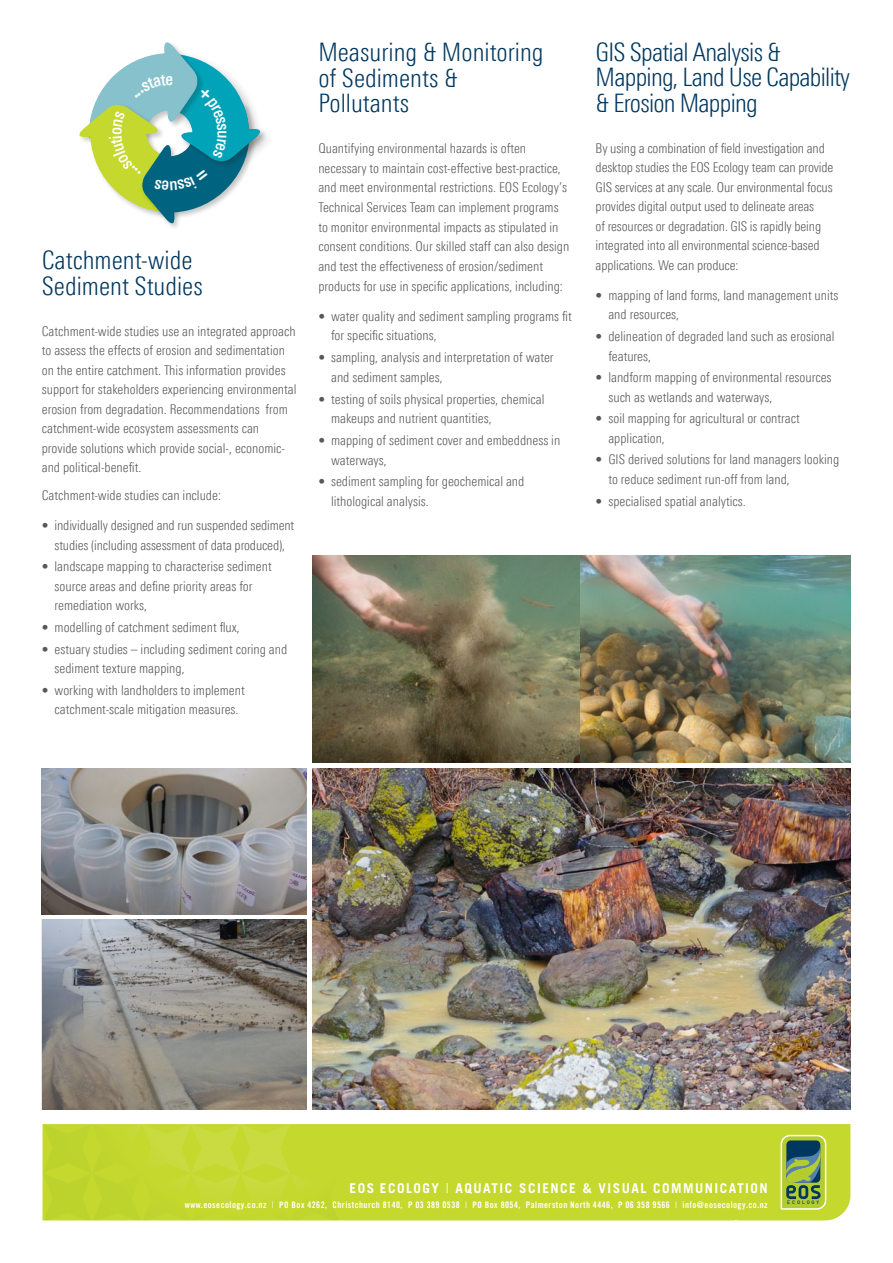
<style>
.page{position:relative;width:893px;height:1263px;background:#fff}
.page>*{position:absolute;margin:0;border:0;box-sizing:border-box;transform-origin:0 0}
.SUB2{font:300 25.5px/25.7px "Linotype Univers 320 Cn";color:#00375f}
.SUB2-2{font:300 25.5px/25.5px "Linotype Univers 320 Cn";letter-spacing:-.03em;color:#00375f}
.Body_Text_first{font:500 17.55px "Linotype Univers 520 Cn";color:#fff}
.xx{font:300 13.5px/19.5px "Linotype Univers 320 Cn";color:#57585a}
.body_bullets{font:300 13.5px/19.5px "Linotype Univers 320 Cn";color:#57585a}
.t1{font:700 13.5px "Trade Gothic LT Std";letter-spacing:.11em;color:#fff}
.t2{font:9px "Trade Gothic LT Com Bd Cn 20";letter-spacing:.05em;color:#fff}
.t3{font:500 4.8px "DIN";letter-spacing:.39em;color:#00375f}
.s1{font-weight:400}
.s2{font-family:"Trade Gothic LT Std"}
</style>
<div class="page">
<div style="left:339px;top:1124px;width:511px;height:96px;background:#c4d82d"></div>
<svg style="left:43px;top:1124px;width:296px;height:96px;background:#c3d731"></svg>
<svg style="left:780px;top:1134px;width:47px;height:77px;background:#87a659"></svg>
<img style="left:42px;top:768px;width:265px;height:146px">
<svg style="left:42px;top:919px;width:264px;height:191px;background:#8a8783"></svg>
<img style="left:313px;top:768px;width:537px;height:342px">
<img style="left:313px;top:556px;width:537px;height:207px">
<svg style="left:79px;top:42px;width:187px;height:186px"></svg>
<p class="Body_Text_first" style="left:166px;top:68px;width:9px">e</p>
<p class="SUB2" style="left:42px;top:247px;width:163px">Catchment-wide<br>Sediment Studies</p>
<p class="xx" style="left:42px;top:321px;width:256px">Catchment-wide studies use an integrated approach to assess the effects of erosion and sedimentation on the entire catchment. This information provides support for stakeholders experiencing environmental erosion from degradation. Recommendations from catchment-wide ecosystem assessments can provide solutions which provide social-, economic&shy;and political-benefit.</p>
<p class="xx" style="left:42px;top:486px;width:181px">Catchment-wide studies can include:</p>
<p class="body_bullets" style="left:42px;top:516px;width:254px;text-align:center">• individually designed and run suspended sediment studies (including assessment of data produced),</p>
<p class="body_bullets" style="left:55px;top:557px;width:219px;text-indent:-13px">• landscape mapping to characterise sediment source areas and define priority areas for remediation works,</p>
<p class="body_bullets" style="left:42px;top:617px;width:199px">• modelling of catchment sediment flux,</p>
<p class="body_bullets" style="left:55px;top:639px;width:234px;text-indent:-13px">• estuary studies – including sediment coring and sediment texture mapping,</p>
<p class="body_bullets" style="left:42px;top:680px;width:204px;text-align:center">• working with landholders to implement catchment-scale mitigation measures.</p>
<p class="SUB2" style="left:318px;top:39px;width:227px">Measuring &amp; Monitoring of Sediments &amp;<br>Pollutants</p>
<p class="xx" style="left:318px;top:138px;width:252px">Quantifying environmental hazards is often necessary to maintain cost-effective best-practice, and meet environmental restrictions. EOS Ecology’s Technical Services Team can implement programs to monitor environmental impacts as stipulated in consent conditions. Our skilled staff can also design and test the effectiveness of erosion/sediment products for use in specific applications, including:</p>
<p class="body_bullets" style="left:331px;top:306px;width:242px;text-indent:-13px">• water quality and sediment sampling programs fit for specific situations,</p>
<p class="body_bullets" style="left:331px;top:348px;width:224px;text-indent:-13px">• sampling, analysis and interpretation of water and sediment samples,</p>
<p class="body_bullets" style="left:331px;top:389px;width:215px;text-indent:-13px">• testing of soils physical properties, chemical makeups and nutrient quantities,</p>
<p class="body_bullets" style="left:331px;top:430px;width:231px;text-indent:-13px">• mapping of sediment cover and embeddness in waterways,</p>
<p class="body_bullets" style="left:331px;top:472px;width:195px;text-indent:-13px">• sediment sampling for geochemical and lithological analysis.</p>
<p class="SUB2-2" style="left:596px;top:39px;width:256px">GIS Spatial Analysis &amp;<br>Mapping, Land Use Capability &amp; Erosion Mapping</p>
<p class="xx" style="left:596px;top:138px;width:239px">By using a combination of field investigation and desktop studies the EOS Ecology team can provide GIS services at any scale. Our environmental focus provides digital output used to delineate areas<br>of resources or degradation. GIS is rapidly being integrated into all environmental science-based applications. We can produce:</p>
<p class="body_bullets" style="left:608px;top:285px;width:232px;text-indent:-13px">• mapping of land forms, land management units and resources,</p>
<p class="body_bullets" style="left:608px;top:326px;width:228px;text-indent:-13px">• delineation of degraded land such as erosional features,</p>
<p class="body_bullets" style="left:608px;top:368px;width:225px;text-indent:-13px">• landform mapping of environmental resources such as wetlands and waterways,</p>
<p class="body_bullets" style="left:608px;top:409px;width:193px;text-indent:-13px">• soil mapping for agricultural or contract application,</p>
<p class="body_bullets" style="left:608px;top:450px;width:232px;text-indent:-13px">• GIS derived solutions for land managers looking to reduce sediment run-off from land,</p>
<p class="body_bullets" style="left:596px;top:491px;width:152px">• specialised spatial analytics.</p>
<p class="t1" style="left:350px;top:1179px;width:420px">EOS ECOLOGY <span class="s1">|</span> AQUATIC SCIENCE &amp; VISUAL COMMUNICATION</p>
<p class="t2" style="left:185px;top:1199px;width:584px">www.eosecology.co.nz <span class="s2">|</span> PO Box 4262, Christchurch 8140, P 03 389 0538 <span class="s2">|</span> PO Box 8054, Palmerston North 4446, P 06 358 9566 <span class="s2">|</span> info@eosecology.co.nz</p>
<p class="t3" style="left:787px;top:1199px;width:34px">ECOLOGY</p>
</div>
